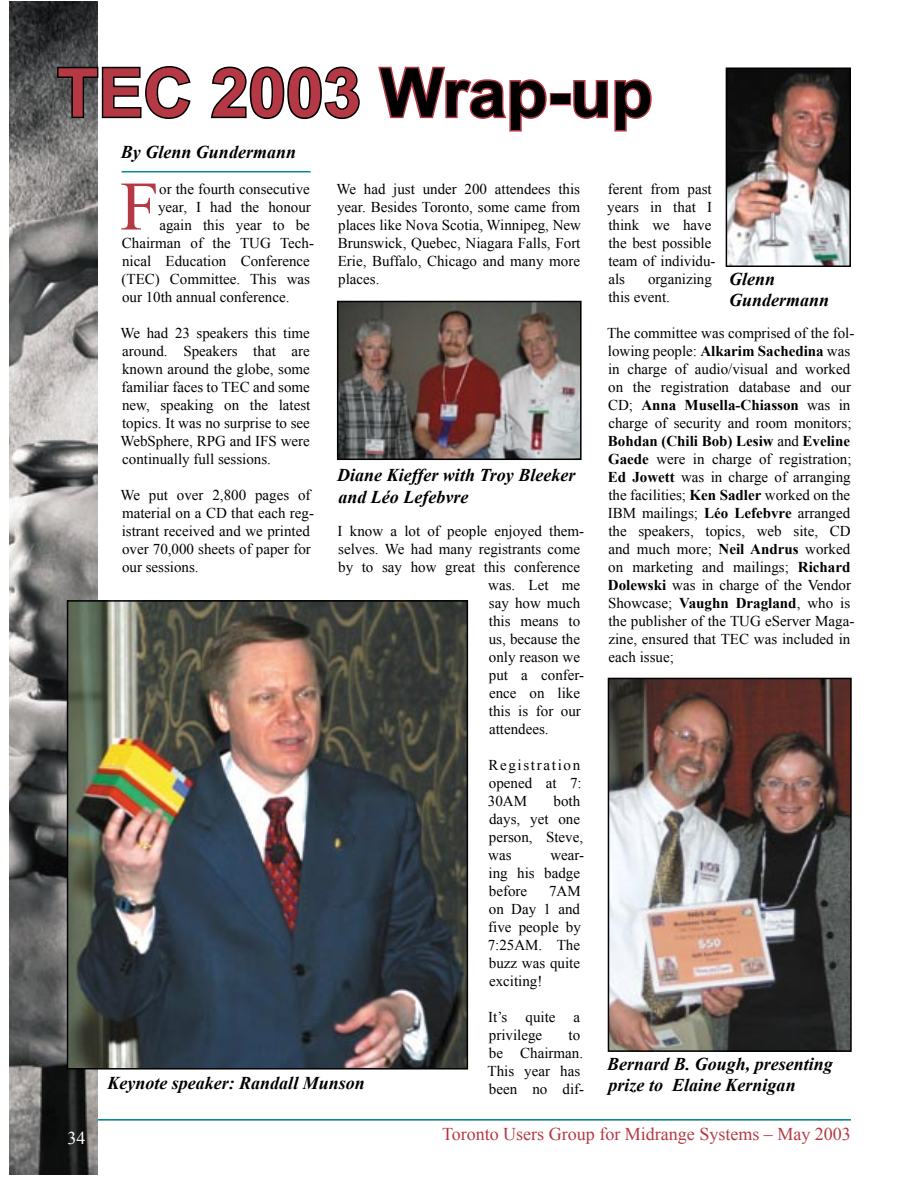
<style>
.page{position:relative;width:905px;height:1188px;background:#fff}
.page>*{position:absolute;margin:0;border:0;box-sizing:border-box;transform-origin:0 0}
.t1{font:69.3px "Times New Roman";color:#b43944}
.t2{font:700 67.5px "Arial";color:#b43944}
.t3{font:italic 700 18px/21.6px "Times New Roman";color:#000}
.t4{font:18px "Times New Roman";color:#b43944}
.t5{font:18px "Times New Roman";color:#fff}
.t6{font:15px/18px "Times New Roman";color:#000}
.s1{color:#000}
.s2{font-weight:700}
</style>
<div class="page">
<hr style="left:68px;top:1119px;width:782px;height:1px;background:#008d97">
<hr style="left:122px;top:171px;width:188px;height:1px;background:#008d97">
<img style="left:728px;top:70px;width:119px;height:194px">
<div style="left:725px;top:67px;width:125px;height:200px;border:2px solid #000"></div>
<img style="left:9px;top:2px;width:89px;height:1172px">
<svg style="left:56px;top:65px;width:135px;height:55px"></svg>
<svg style="left:211px;top:66px;width:149px;height:54px"></svg>
<svg style="left:378px;top:66px;width:169px;height:66px"></svg>
<div style="left:550px;top:93px;width:21px;height:12px;border:3px solid #b43944"></div>
<svg style="left:571px;top:79px;width:81px;height:53px"></svg>
<img style="left:340px;top:304px;width:238px;height:153px">
<div style="left:337px;top:301px;width:244px;height:159px;border:2px solid #000"></div>
<img style="left:70px;top:603px;width:395px;height:464px">
<div style="left:67px;top:600px;width:401px;height:470px;border:2px solid #000"></div>
<img style="left:610px;top:681px;width:238px;height:368px">
<div style="left:607px;top:678px;width:244px;height:374px;border:2px solid #000"></div>
<h2 class="t2" style="left:57px;top:48px;width:597px">TEC 2003 <span class="s1">Wrap-up</span></h2>
<p class="t5" style="left:68px;top:1126px;width:19px">34</p>
<p class="t3" style="left:121px;top:140px;width:177px">By Glenn Gundermann</p>
<h1 class="t1" style="left:120px;top:160px;width:40px">F</h1>
<p class="t6" style="left:159px;top:179px;width:152px">or the fourth consecutive</p>
<p class="t6" style="left:336px;top:179px;width:246px;text-align:justify">We had just under 200 attendees this year. Besides Toronto, some came from places like Nova Scotia, Winnipeg, New Brunswick, Quebec, Niagara Falls, Fort Erie, Buffalo, Chicago and many more places.</p>
<p class="t6" style="left:158px;top:197px;width:154px">year, I had the honour</p>
<p class="t6" style="left:159px;top:215px;width:152px">again this year to be</p>
<p class="t6" style="left:122px;top:233px;width:194px">Chairman of the TUG Tech-</p>
<p class="t6" style="left:122px;top:251px;width:189px">nical Education Conference</p>
<p class="t6" style="left:122px;top:269px;width:190px">(TEC) Committee. This was</p>
<p class="t6" style="left:122px;top:287px;width:169px">our 10th annual conference.</p>
<p class="t6" style="left:120px;top:323px;width:191px;text-align:justify">We had 23 speakers this time around. Speakers that are known around the globe, some familiar faces to TEC and some new, speaking on the latest topics. It was no surprise to see WebSphere, RPG and IFS were continually full sessions.</p>
<p class="t6" style="left:120px;top:485px;width:195px">We put over 2,800 pages of material on a CD that each reg&shy;istrant received and we printed over 70,000 sheets of paper for our sessions.</p>
<p class="t3" style="left:337px;top:464px;width:239px">Diane Kieffer with Troy Bleeker and Léo Lefebvre</p>
<p class="t6" style="left:337px;top:521px;width:248px">I know a lot of people enjoyed them-</p>
<p class="t6" style="left:338px;top:539px;width:243px">selves. We had many registrants come</p>
<p class="t6" style="left:338px;top:557px;width:243px">by to say how great this conference</p>
<p class="t6" style="left:488px;top:575px;width:93px">was. Let me</p>
<p class="t6" style="left:489px;top:593px;width:93px">say how much</p>
<p class="t6" style="left:489px;top:611px;width:93px">this means to</p>
<p class="t6" style="left:489px;top:629px;width:93px">us, because the</p>
<p class="t6" style="left:489px;top:647px;width:93px">only reason we</p>
<p class="t6" style="left:489px;top:665px;width:97px">put a confer-</p>
<p class="t6" style="left:489px;top:683px;width:93px">ence on like</p>
<p class="t6" style="left:489px;top:701px;width:94px">this is for our</p>
<p class="t6" style="left:489px;top:719px;width:61px">attendees.</p>
<p class="t6" style="left:488px;top:755px;width:95px;text-align:justify">Registration opened at 7:<br>30AM</p>
<p class="t6" style="left:488px;top:791px;width:96px;text-indent:65px">both days, yet one person, Steve, was</p>
<p class="t6" style="left:488px;top:845px;width:97px;text-indent:62px">wear&shy;ing his badge before</p>
<p class="t6" style="left:487px;top:881px;width:95px;text-align:justify;text-indent:61px">7AM on Day 1 and five people by 7:25AM. The buzz was quite exciting!</p>
<p class="t6" style="left:488px;top:1007px;width:93px">It’s quite a privilege</p>
<p class="t6" style="left:487px;top:1025px;width:98px;text-indent:81px">to be Chairman.<br>This year has been no dif-</p>
<p class="t3" style="left:107px;top:1072px;width:259px">Keynote speaker: Randall Munson</p>
<p class="t6" style="left:607px;top:179px;width:110px">ferent from past years in that I think we have the best possible team of individu&shy;als</p>
<p class="t3" style="left:729px;top:267px;width:102px">Glenn<br>Gundermann</p>
<p class="t6" style="left:608px;top:269px;width:105px;text-indent:40px">organizing this event.</p>
<p class="t6" style="left:607px;top:323px;width:249px">The committee was comprised of the fol&shy;lowing people: <span class="s2">Alkarim Sachedina</span> was in charge of audio/visual and worked on the registration database and our CD; <span class="s2">Anna Musella-Chiasson</span> was in charge of security and room monitors; <span class="s2">Bohdan (Chili Bob) Lesiw</span> and <span class="s2">Eveline Gaede</span> were in charge of registration; <span class="s2">Ed Jowett</span> was in charge of arranging the facilities; <span class="s2">Ken Sadler</span> worked on the IBM mailings; <span class="s2">Léo Lefebvre</span> arranged the speakers, topics, web site, CD and much more; <span class="s2">Neil Andrus</span> worked on marketing and mailings; <span class="s2">Richard Dolewski</span> was in charge of the Vendor Showcase; <span class="s2">Vaughn Dragland</span>, who is the publisher of the TUG eServer Maga&shy;zine, ensured that TEC was included in each issue;</p>
<p class="t3" style="left:607px;top:1052px;width:227px">Bernard B. Gough, presenting prize to Elaine Kernigan</p>
<p class="t4" style="left:442px;top:1122px;width:410px">Toronto Users Group for Midrange Systems – May 2003</p>
</div>
